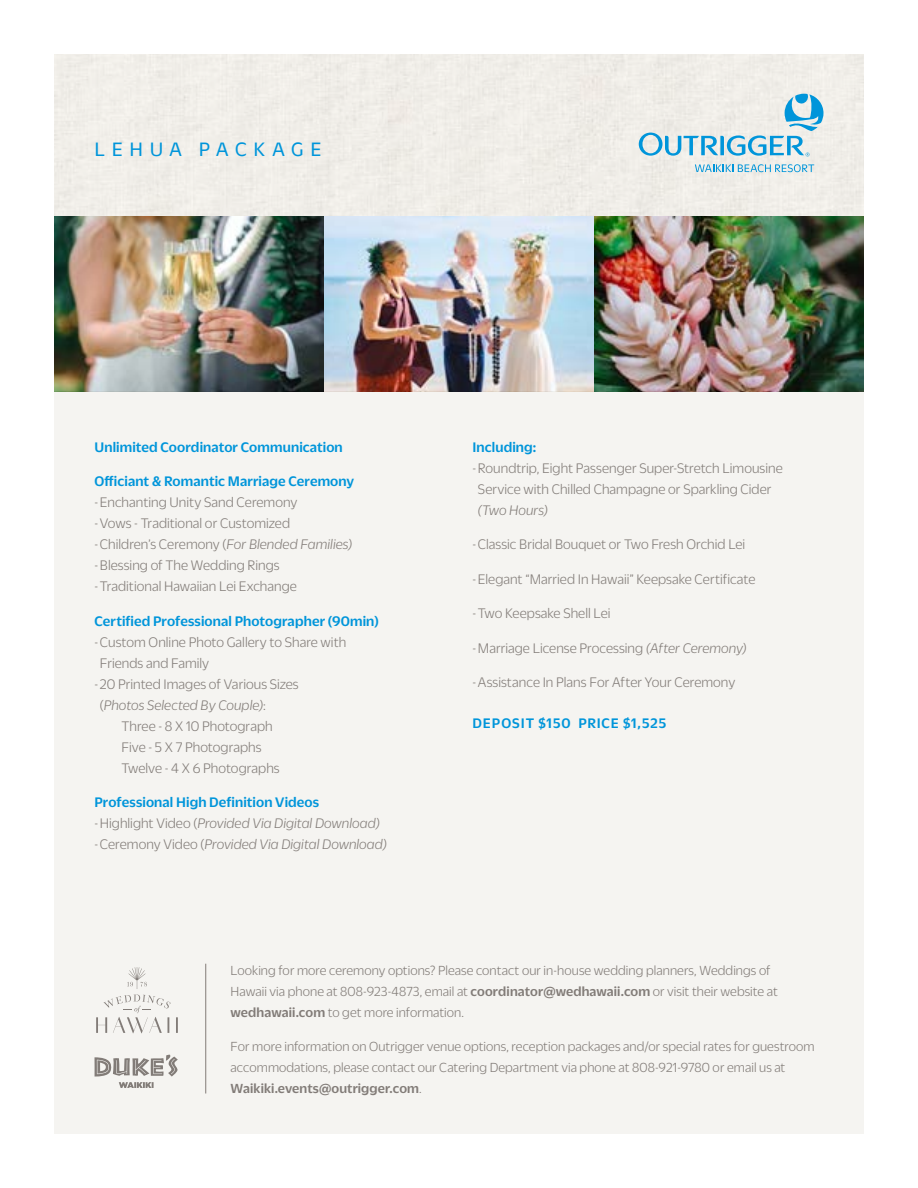
<style>
.page{position:relative;width:918px;height:1188px;background:#fff}
.page>*{position:absolute;margin:0;border:0;box-sizing:border-box;transform-origin:0 0}
.t1{font:21px "Duplicate Sans";letter-spacing:.31em;color:#0095da}
.t2{font:300 15px/21px "Duplicate Sans";letter-spacing:.005em;color:#827c78}
.t3{font:italic 300 15px/21px "Duplicate Sans";letter-spacing:.005em;color:#827c78}
.t4{font:500 15px "Duplicate Sans";letter-spacing:.01em;color:#0095da}
.t5{font:500 15px "Duplicate Sans";letter-spacing:.055em;color:#0095da}
.t6{font:300 14.25px/21px "Duplicate Sans";letter-spacing:.005em;color:#827c78}
.s1{font-style:italic}
.s2{font-style:normal}
.s3{font-weight:500;font-style:normal;color:#0095da}
.s4{font-weight:500}
</style>
<div class="page">
<img style="left:54px;top:54px;width:810px;height:338px">
<img style="left:324px;top:216px;width:270px;height:176px">
<img style="left:594px;top:216px;width:270px;height:176px">
<div style="left:54px;top:392px;width:810px;height:742px;background:#f5f4f1"></div>
<svg style="left:695px;top:164px;width:119px;height:8px"></svg>
<svg style="left:639px;top:94px;width:184px;height:62px;background:#c6dde5"></svg>
<svg style="left:127px;top:967px;width:20px;height:22px"></svg>
<svg style="left:96px;top:995px;width:82px;height:38px"></svg>
<svg style="left:95px;top:1055px;width:83px;height:33px"></svg>
<hr style="left:205px;top:964px;width:1px;height:130px;background:#827c78">
<h1 class="t1" style="left:95px;top:136px;width:229px">LEHUA PACKAGE</h1>
<p class="t4" style="left:94px;top:437px;width:250px">Unlimited Coordinator Communication</p>
<p class="t4" style="left:94px;top:471px;width:261px">Officiant &amp; Romantic Marriage Ceremony</p>
<p class="t2" style="left:94px;top:491px;width:259px">-Enchanting Unity Sand Ceremony<br>-Vows - Traditional or Customized -Children’s Ceremony (<span class="s1">For Blended Families) </span>-Blessing of The Wedding Rings<br>-Traditional Hawaiian Lei Exchange</p>
<p class="t4" style="left:94px;top:611px;width:286px">Certified Professional Photographer (90min)</p>
<p class="t2" style="left:94px;top:630px;width:253px">-Custom Online Photo Gallery to Share with</p>
<p class="t2" style="left:100px;top:651px;width:111px">Friends and Family</p>
<p class="t2" style="left:94px;top:672px;width:206px">-20 Printed Images of Various Sizes</p>
<p class="t3" style="left:100px;top:693px;width:167px"><span class="s2">(</span>Photos Selected By Couple)<span class="s2">:</span></p>
<p class="t2" style="left:121px;top:714px;width:153px">Three - 8 X 10 Photograph</p>
<p class="t2" style="left:121px;top:735px;width:142px">Five - 5 X 7 Photographs</p>
<p class="t2" style="left:121px;top:756px;width:160px">Twelve - 4 X 6 Photographs</p>
<p class="t3" style="left:94px;top:791px;width:294px"><span class="s3">Professional High Definition Videos<br></span><span class="s2">-Highlight Video (</span>Provided Via Digital Download) <span class="s2">-Ceremony Video (</span>Provided Via Digital Download)</p>
<p class="t4" style="left:472px;top:437px;width:65px">Including:</p>
<p class="t2" style="left:472px;top:456px;width:312px;text-align:center">-Roundtrip, Eight Passenger Super-Stretch Limousine<br>Service with Chilled Champagne or Sparkling Cider</p>
<p class="t3" style="left:478px;top:498px;width:71px">(Two Hours)</p>
<p class="t2" style="left:472px;top:533px;width:274px">-Classic Bridal Bouquet or Two Fresh Orchid Lei</p>
<p class="t2" style="left:472px;top:567px;width:284px">-Elegant “Married In Hawaii” Keepsake Certificate</p>
<p class="t2" style="left:472px;top:602px;width:140px">-Two Keepsake Shell Lei</p>
<p class="t2" style="left:472px;top:636px;width:276px">-Marriage License Processing <span class="s1">(After Ceremony)</span></p>
<p class="t2" style="left:472px;top:671px;width:264px">-Assistance In Plans For After Your Ceremony</p>
<p class="t5" style="left:473px;top:713px;width:195px">DEPOSIT $150 PRICE $1,525</p>
<p class="t6" style="left:231px;top:959px;width:549px">Looking for more ceremony options? Please contact our in-house wedding planners, Weddings of<br>Hawaii via phone at 808-923-4873, email at <span class="s4">coordinator@wedhawaii.com</span> or visit their website at <span class="s4">wedhawaii.com</span> to get more information.</p>
<p class="t6" style="left:231px;top:1035px;width:586px">For more information on Outrigger venue options, reception packages and/or special rates for guestroom accommodations, please contact our Catering Department via phone at 808-921-9780 or email us at<br><span class="s4">Waikiki.events@outrigger.com</span>.</p>
</div>
